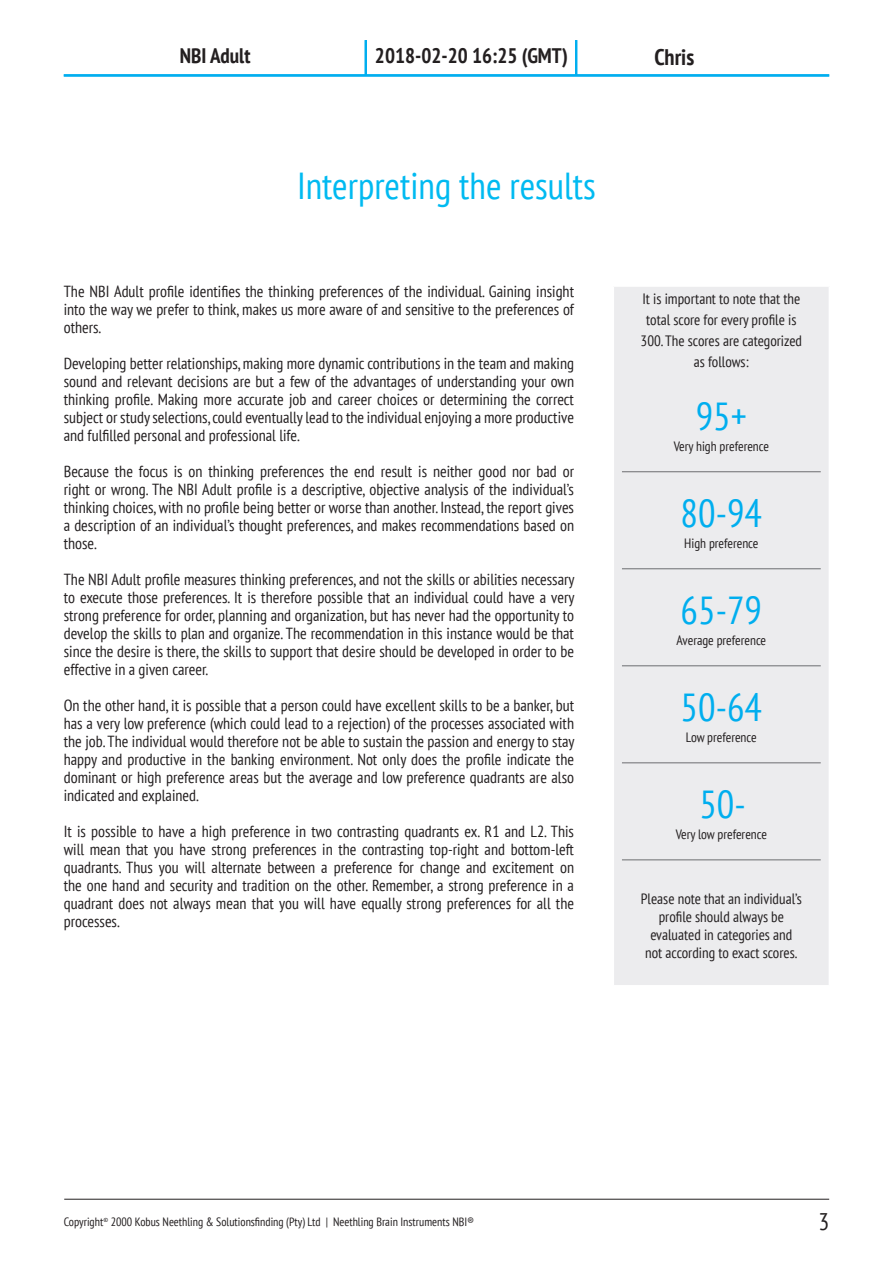
<style>
.page{position:relative;width:893px;height:1263px;background:#fff}
.page>*{position:absolute;margin:0;border:0;box-sizing:border-box;transform-origin:0 0}
.t1{font:condensed 39px "PT Sans";color:#00aeef}
.t2{font:condensed 37.5px "PT Sans";color:#00baf1}
.t3{font:condensed 24px "PT Sans";color:#231f20}
.t4{font:700 condensed 22.5px "PT Sans";color:#231f20}
.t5{font:700 condensed 21px "PT Sans";color:#231f20}
.t6{font:condensed 16.05px/18px "PT Sans";color:#231f20;text-align:justify}
.t7{font:condensed 15px/21px "PT Sans";color:#231f20;text-align:center}
.t8{font:condensed 13.5px "PT Sans";color:#231f20}
.t9{font:condensed 12px "PT Sans";color:#231f20}
</style>
<div class="page">
<hr style="left:64px;top:1199px;width:765px;height:1px;background:#231f20">
<hr style="left:64px;top:74px;width:765px;height:3px;background:#00aeef">
<hr style="left:365px;top:40px;width:2px;height:35px;background:#00aeef">
<hr style="left:575px;top:40px;width:2px;height:35px;background:#00aeef">
<div style="left:613px;top:286px;width:216px;height:700px;background:#ececee"></div>
<hr style="left:613px;top:285px;width:217px;height:2px;background:#fff">
<hr style="left:613px;top:287px;width:1px;height:698px;background:#fff">
<hr style="left:613px;top:985px;width:217px;height:1px;background:#fff">
<hr style="left:622px;top:471px;width:199px;height:1px;background:#6c6d70">
<hr style="left:622px;top:568px;width:199px;height:1px;background:#6c6d70">
<hr style="left:622px;top:665px;width:199px;height:1px;background:#6c6d70">
<hr style="left:622px;top:762px;width:199px;height:1px;background:#6c6d70">
<hr style="left:622px;top:859px;width:199px;height:1px;background:#6c6d70">
<h3 class="t5" style="left:180px;top:42px;width:72px">NBI Adult</h3>
<h3 class="t5" style="left:375px;top:42px;width:194px">2018-02-20 16:25 (GMT)</h3>
<h2 class="t2" style="left:297px;top:162px;width:300px">Interpreting the results</h2>
<p class="t6" style="left:64px;top:282px;width:512px">The NBI Adult profile identifies the thinking preferences of the individual. Gaining insight into the way we prefer to think, makes us more aware of and sensitive to the preferences of others.</p>
<p class="t6" style="left:64px;top:354px;width:512px">Developing better relationships, making more dynamic contributions in the team and making sound and relevant decisions are but a few of the advantages of understanding your own thinking profile. Making more accurate job and career choices or determining the correct subject or study selections, could eventually lead to the individual enjoying a more productive and fulfilled personal and professional life.</p>
<p class="t6" style="left:64px;top:462px;width:512px">Because the focus is on thinking preferences the end result is neither good nor bad or right or wrong. The NBI Adult profile is a descriptive, objective analysis of the individual’s thinking choices, with no profile being better or worse than another. Instead, the report gives a description of an individual’s thought preferences, and makes recommendations based on those.</p>
<p class="t6" style="left:64px;top:570px;width:512px">The NBI Adult profile measures thinking preferences, and not the skills or abilities necessary to execute those preferences. It is therefore possible that an individual could have a very strong preference for order, planning and organization, but has never had the opportunity to develop the skills to plan and organize. The recommendation in this instance would be that since the desire is there, the skills to support that desire should be developed in order to be effective in a given career.</p>
<p class="t6" style="left:64px;top:696px;width:512px">On the other hand, it is possible that a person could have excellent skills to be a banker, but has a very low preference (which could lead to a rejection) of the processes associated with the job. The individual would therefore not be able to sustain the passion and energy to stay happy and productive in the banking environment. Not only does the profile indicate the dominant or high preference areas but the average and low preference quadrants are also indicated and explained.</p>
<p class="t6" style="left:64px;top:822px;width:512px">It is possible to have a high preference in two contrasting quadrants ex. R1 and L2. This will mean that you have strong preferences in the contrasting top-right and bottom-left quadrants. Thus you will alternate between a preference for change and excitement on the one hand and security and tradition on the other. Remember, a strong preference in a quadrant does not always mean that you will have equally strong preferences for all the processes.</p>
<h3 class="t4" style="left:654px;top:42px;width:41px">Chris</h3>
<p class="t7" style="left:641px;top:287px;width:163px">It is important to note that the total score for every profile is<br>300. The scores are categorized as follows:</p>
<h1 class="t1" style="left:696px;top:391px;width:53px">95+</h1>
<p class="t8" style="left:674px;top:438px;width:97px">Very high preference</p>
<h1 class="t1" style="left:681px;top:488px;width:83px">80-94</h1>
<p class="t8" style="left:684px;top:535px;width:76px">High preference</p>
<h1 class="t1" style="left:681px;top:585px;width:83px">65-79</h1>
<p class="t8" style="left:677px;top:632px;width:91px">Average preference</p>
<h1 class="t1" style="left:681px;top:682px;width:83px">50-64</h1>
<p class="t8" style="left:686px;top:729px;width:72px">Low preference</p>
<h1 class="t1" style="left:699px;top:779px;width:48px">50-</h1>
<p class="t8" style="left:676px;top:826px;width:93px">Very low preference</p>
<p class="t7" style="left:641px;top:889px;width:163px;line-height:18px">Please note that an individual’s profile should always be evaluated in categories and not according to exact scores.</p>
<p class="t9" style="left:64px;top:1214px;width:412px">Copyright<sup>©</sup> 2000 Kobus Neethling &amp; Solutionsfinding (Pty) Ltd | Neethling Brain Instruments NBI®</p>
<h3 class="t3" style="left:818px;top:1206px;width:12px">3</h3>
</div>
